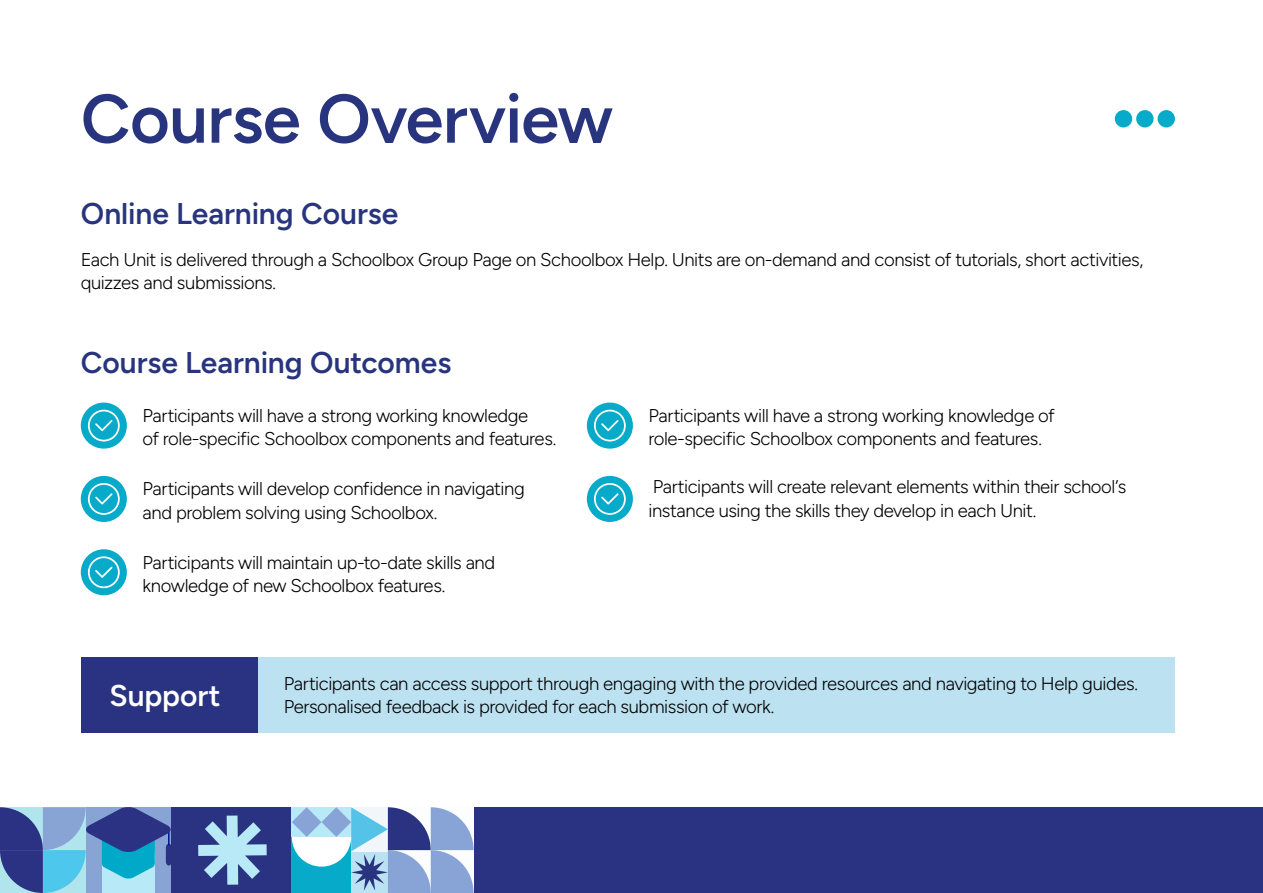
<style>
.page{position:relative;width:1263px;height:893px;background:#fff}
.page>*{position:absolute;margin:0;border:0;box-sizing:border-box;transform-origin:0 0}
.t1{font:600 68.7px "Figtree";letter-spacing:-.01em;color:#28357e}
.t2{font:600 30px "Figtree";letter-spacing:-.005em;color:#28357e}
.t3{font:600 30px "Figtree";letter-spacing:-.005em;color:#fff}
.t4{font:300 18.45px/23.1px "Figtree";letter-spacing:-.025em;color:#000}
</style>
<div class="page">
<div style="left:257px;top:658px;width:918px;height:75px;background:#bce2f2"></div>
<div style="left:474px;top:807px;width:789px;height:86px;background:#2a3381"></div>
<svg style="left:0;top:807px;width:172px;height:86px"></svg>
<div style="left:172px;top:807px;width:120px;height:86px;background:#2a3381"></div>
<svg style="left:198px;top:815px;width:69px;height:70px"></svg>
<svg style="left:292px;top:807px;width:182px;height:86px"></svg>
<div style="left:81px;top:658px;width:176px;height:75px;background:#2a3381"></div>
<div style="left:81px;top:403px;width:46px;height:46px;background:#07aac9;border-radius:50%"></div>
<svg style="left:88px;top:410px;width:32px;height:31px"></svg>
<div style="left:81px;top:476px;width:46px;height:46px;background:#07aac9;border-radius:50%"></div>
<svg style="left:88px;top:483px;width:32px;height:32px"></svg>
<div style="left:81px;top:549px;width:46px;height:46px;background:#07aac9;border-radius:50%"></div>
<svg style="left:88px;top:556px;width:32px;height:32px"></svg>
<div style="left:587px;top:403px;width:46px;height:46px;background:#07aac9;border-radius:50%"></div>
<svg style="left:594px;top:410px;width:32px;height:31px"></svg>
<div style="left:587px;top:476px;width:46px;height:46px;background:#07aac9;border-radius:50%"></div>
<svg style="left:594px;top:483px;width:32px;height:32px"></svg>
<div style="left:1115px;top:110px;width:17px;height:17px;background:#07aac9;border-radius:50%"></div>
<div style="left:1136px;top:110px;width:17px;height:17px;background:#07aac9;border-radius:50%"></div>
<div style="left:1157px;top:110px;width:18px;height:17px;background:#07aac9;border-radius:50%"></div>
<p class="t1" style="left:81px;top:78px;width:534px">Course Overview</p>
<p class="t2" style="left:81px;top:196px;width:319px">Online Learning Course</p>
<p class="t4" style="left:81px;top:248px;width:1064px">Each Unit is delivered through a Schoolbox Group Page on Schoolbox Help. Units are on-demand and consist of tutorials, short activities, quizzes and submissions.</p>
<p class="t2" style="left:81px;top:345px;width:372px">Course Learning Outcomes</p>
<p class="t4" style="left:142px;top:404px;width:415px">Participants will have a strong working knowledge<br>of role-specific Schoolbox components and features.</p>
<p class="t4" style="left:142px;top:477px;width:384px">Participants will develop confidence in navigating and problem solving using Schoolbox.</p>
<p class="t4" style="left:142px;top:551px;width:354px">Participants will maintain up-to-date skills and knowledge of new Schoolbox features.</p>
<p class="t4" style="left:648px;top:404px;width:408px">Participants will have a strong working knowledge of role-specific Schoolbox components and features.</p>
<p class="t4" style="left:648px;top:476px;width:479px">Participants will create relevant elements within their school’s instance using the skills they develop in each Unit.</p>
<p class="t3" style="left:109px;top:678px;width:113px">Support</p>
<p class="t4" style="left:284px;top:672px;width:856px">Participants can access support through engaging with the provided resources and navigating to Help guides.<br>Personalised feedback is provided for each submission of work.</p>
</div>
